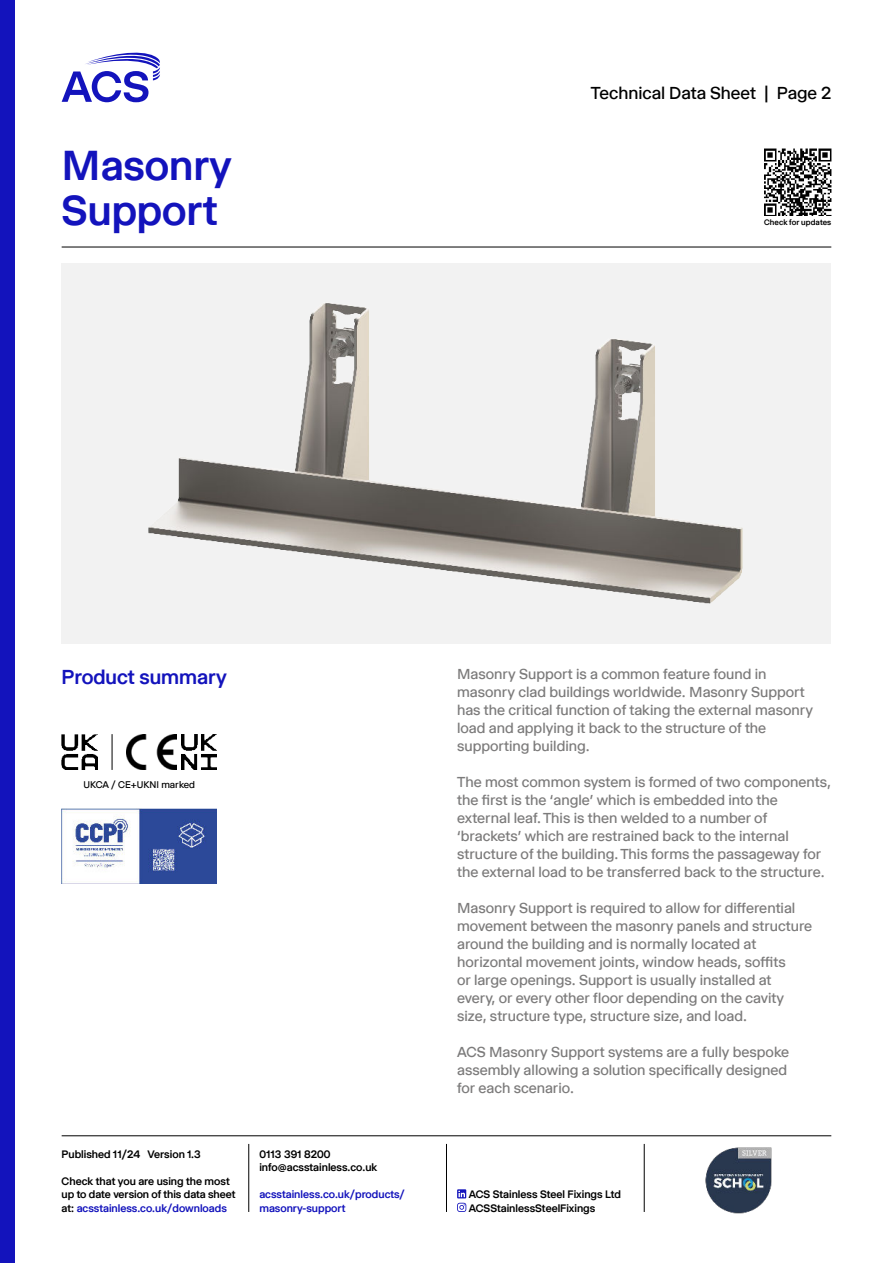
<style>
.page{position:relative;width:893px;height:1263px;background:#fff}
.page>*{position:absolute;margin:0;border:0;box-sizing:border-box;transform-origin:0 0}
.t1{font:500 43.5px/45px "Selecta";color:#1313bc}
.t2{font:500 21px "Selecta";color:#1313bc}
.t3{font:18px "Selecta";color:#000}
.t4{font:15px/18px "Selecta";color:#7c7b7b}
.t5{font:500 11.25px/13.5px "Selecta";color:#000}
.t6{font:500 11.25px/13.5px "Selecta";color:#1313bc}
.t7{font:10.05px "Selecta";color:#000}
.t8{font:500 8.25px "Selecta";letter-spacing:.01em;color:#000}
.s1{color:#1313bc}
</style>
<div class="page">
<hr style="left:62px;top:247px;width:769px;height:1px;background:#000">
<div style="left:0;top:0;width:15px;height:1263px;background:#1313bc"></div>
<svg style="left:457px;top:1189px;width:9px;height:9px"></svg>
<svg style="left:458px;top:1190px;width:7px;height:7px"></svg>
<svg style="left:457px;top:1203px;width:9px;height:9px"></svg>
<hr style="left:62px;top:1135px;width:769px;height:1px;background:#000">
<hr style="left:248px;top:1144px;width:1px;height:68px;background:#000">
<hr style="left:446px;top:1144px;width:1px;height:68px;background:#000">
<hr style="left:644px;top:1144px;width:1px;height:68px;background:#000">
<img style="left:705px;top:1147px;width:66px;height:66px">
<img style="left:764px;top:149px;width:67px;height:67px">
<svg style="left:62px;top:52px;width:98px;height:50px"></svg>
<img style="left:62px;top:809px;width:155px;height:75px">
<div style="left:62px;top:264px;width:769px;height:380px;background:#f2f2f2"></div>
<img style="left:148px;top:303px;width:595px;height:301px">
<img style="left:62px;top:734px;width:35px;height:36px">
<img style="left:181px;top:734px;width:36px;height:36px">
<img style="left:127px;top:734px;width:50px;height:36px">
<hr style="left:112px;top:734px;width:1px;height:36px;background:#000">
<h1 class="t1" style="left:62px;top:145px;width:172px">Masonry<br>Support</h1>
<p class="t3" style="left:591px;top:86px;width:242px">Technical Data Sheet | Page 2</p>
<p class="t8" style="left:764px;top:219px;width:69px">Check for updates</p>
<h2 class="t2" style="left:62px;top:670px;width:167px">Product summary</h2>
<p class="t7" style="left:84px;top:780px;width:113px">UKCA / CE+UKNI marked</p>
<p class="t5" style="left:62px;top:1148px;width:141px">Published 11/24 Version 1.3</p>
<p class="t5" style="left:62px;top:1175px;width:175px">Check that you are using the most up to date version of this data sheet at: <span class="s1">acsstainless.co.uk/downloads</span></p>
<p class="t5" style="left:259px;top:1148px;width:120px">0113 391 8200 info@acsstainless.co.uk</p>
<p class="t6" style="left:259px;top:1188px;width:147px">acsstainless.co.uk/products/ masonry-support</p>
<p class="t4" style="left:457px;top:666px;width:357px">Masonry Support is a common feature found in masonry clad buildings worldwide. Masonry Support has the critical function of taking the external masonry load and applying it back to the structure of the supporting building.</p>
<p class="t4" style="left:457px;top:774px;width:375px">The most common system is formed of two components, the first is the ‘angle’ which is embedded into the external leaf. This is then welded to a number of ‘brackets’ which are restrained back to the internal structure of the building. This forms the passageway for the external load to be transferred back to the structure.</p>
<p class="t4" style="left:457px;top:897px;width:357px">Masonry Support is required to allow for differential movement between the masonry panels and structure around the building and is normally located at horizontal movement joints, window heads, soffits<br>or large openings. Support is usually installed at every, or every other floor depending on the cavity size, structure type, structure size, and load.</p>
<p class="t4" style="left:457px;top:1044px;width:334px">ACS Masonry Support systems are a fully bespoke assembly allowing a solution specifically designed for each scenario.</p>
<p class="t5" style="left:469px;top:1189px;width:154px">ACS Stainless Steel Fixings Ltd<br>ACSStainlessSteelFixings</p>
</div>
